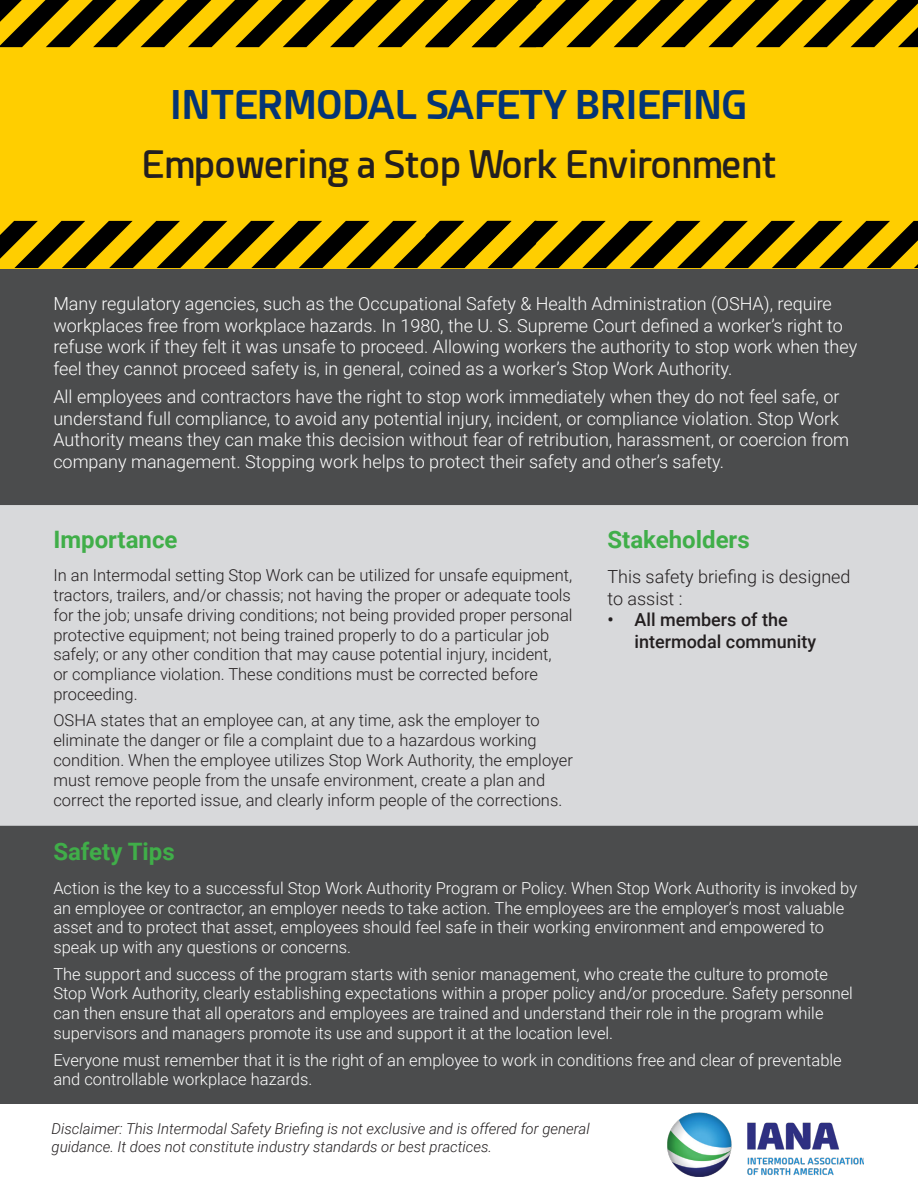
<style>
.page{position:relative;width:918px;height:1188px;background:#fff}
.page>*{position:absolute;margin:0;border:0;box-sizing:border-box;transform-origin:0 0}
.t1{font:700 39px "Esphimere";color:#053474}
.t2{font:600 37.5px "Esphimere";color:#231f20}
.Section_Header{font:700 24px "Roboto";color:#40ae49}
.Intro{font:300 18px/21.6px "Roboto";color:#fff}
.t3{font:300 18px/21.6px "Roboto";color:#231f20}
.t4{font:500 18px/21.6px "Roboto";color:#231f20}
.Body{font:300 16.5px/19.8px "Roboto";color:#fff}
.Body-2{font:300 16.5px/19.8px "Roboto";color:#231f20}
.t5{font:italic 300 15px/18px "Roboto";color:#231f20}
</style>
<div class="page">
<div style="left:0;top:240px;width:918px;height:864px;background:#4b4c4d"></div>
<div style="left:0;top:505px;width:918px;height:321px;background:#d8d9db"></div>
<div style="left:0;top:0;width:918px;height:268px;background:#ffce00"></div>
<svg style="left:0;top:0;width:918px;height:47px"></svg>
<svg style="left:0;top:220px;width:918px;height:49px"></svg>
<img style="left:667px;top:1112px;width:197px;height:64px">
<p class="t1" style="left:171px;top:81px;width:578px">INTERMODAL SAFETY BRIEFING</p>
<p class="t2" style="left:141px;top:141px;width:637px">Empowering a Stop Work Environment</p>
<p class="Intro" style="left:53px;top:292px;width:805px">Many regulatory agencies, such as the Occupational Safety &amp; Health Administration (OSHA), require workplaces free from workplace hazards. In 1980, the U. S. Supreme Court defined a worker’s right to refuse work if they felt it was unsafe to proceed. Allowing workers the authority to stop work when they feel they cannot proceed safety is, in general, coined as a worker’s Stop Work Authority.</p>
<p class="Intro" style="left:53px;top:385px;width:797px">All employees and contractors have the right to stop work immediately when they do not feel safe, or understand full compliance, to avoid any potential injury, incident, or compliance violation. Stop Work Authority means they can make this decision without fear of retribution, harassment, or coercion from company management. Stopping work helps to protect their safety and other’s safety.</p>
<p class="Section_Header" style="left:53px;top:522px;width:126px">Importance</p>
<p class="Body-2" style="left:53px;top:565px;width:521px">In an Intermodal setting Stop Work can be utilized for unsafe equipment, tractors, trailers, and/or chassis; not having the proper or adequate tools for the job; unsafe driving conditions; not being provided proper personal protective equipment; not being trained properly to do a particular job safely; or any other condition that may cause potential injury, incident,<br>or compliance violation. These conditions must be corrected before proceeding.</p>
<p class="Body-2" style="left:53px;top:710px;width:521px">OSHA states that an employee can, at any time, ask the employer to eliminate the danger or file a complaint due to a hazardous working condition. When the employee utilizes Stop Work Authority, the employer must remove people from the unsafe environment, create a plan and correct the reported issue, and clearly inform people of the corrections.</p>
<p class="Section_Header" style="left:608px;top:522px;width:144px">Stakeholders</p>
<p class="t3" style="left:608px;top:565px;width:245px">This safety briefing is designed to assist :</p>
<p class="t4" style="left:634px;top:608px;width:183px;text-indent:-27px">• All members of the intermodal community</p>
<p class="Section_Header" style="left:53px;top:835px;width:123px">Safety Tips</p>
<p class="Body" style="left:53px;top:877px;width:805px">Action is the key to a successful Stop Work Authority Program or Policy. When Stop Work Authority is invoked by an employee or contractor, an employer needs to take action. The employees are the employer’s most valuable asset and to protect that asset, employees should feel safe in their working environment and empowered to speak up with any questions or concerns.</p>
<p class="Body" style="left:53px;top:963px;width:801px">The support and success of the program starts with senior management, who create the culture to promote Stop Work Authority, clearly establishing expectations within a proper policy and/or procedure. Safety personnel can then ensure that all operators and employees are trained and understand their role in the program while supervisors and managers promote its use and support it at the location level.</p>
<p class="Body" style="left:53px;top:1049px;width:790px">Everyone must remember that it is the right of an employee to work in conditions free and clear of preventable and controllable workplace hazards.</p>
<p class="t5" style="left:52px;top:1119px;width:540px">Disclaimer: This Intermodal Safety Briefing is not exclusive and is offered for general guidance. It does not constitute industry standards or best practices.</p>
</div>
